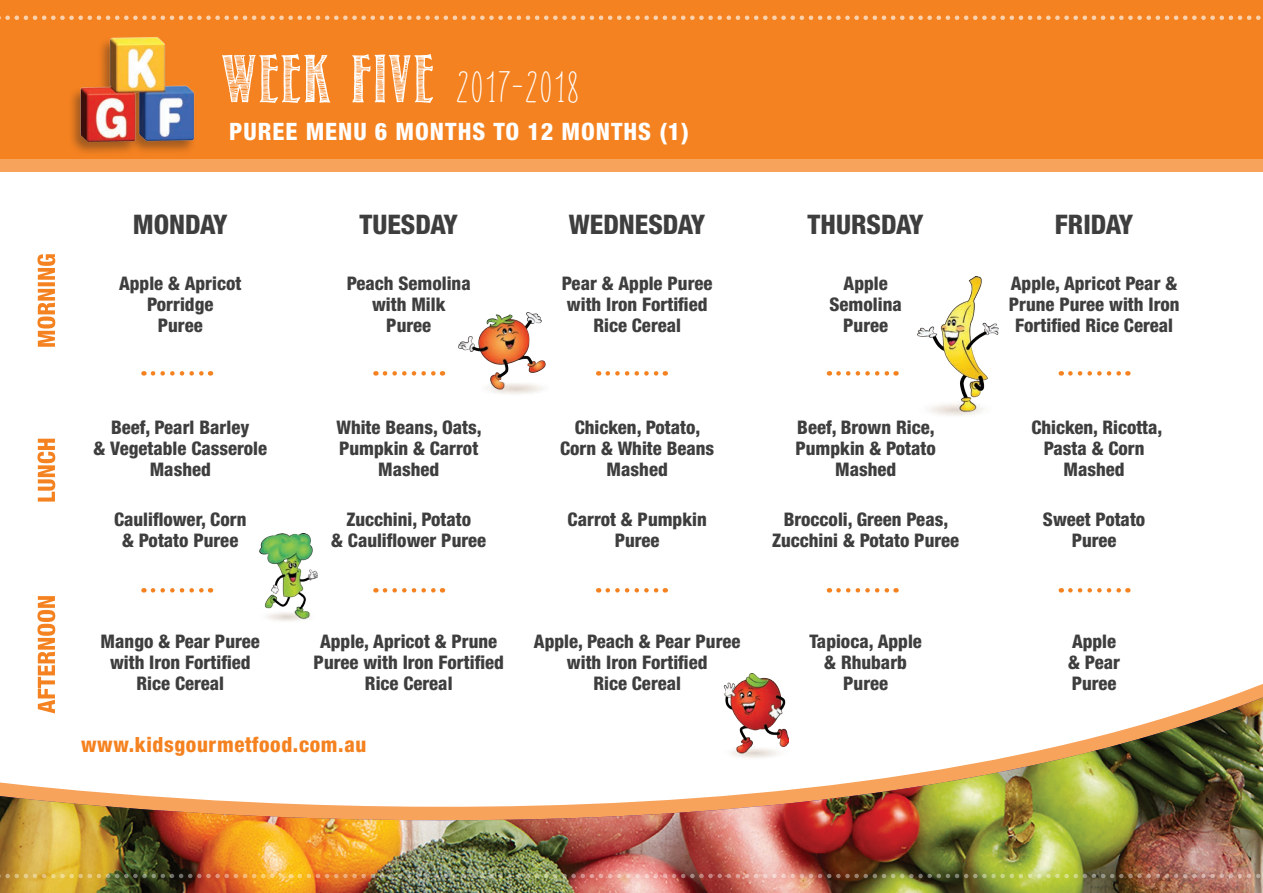
<style>
.page{position:relative;width:1263px;height:893px;background:#fff}
.page>*{position:absolute;margin:0;border:0;box-sizing:border-box;transform-origin:0 0}
.t1{font:42px "FISH&CHIPS";letter-spacing:.01em;color:#fff}
.t2{font:800 condensed 27px "Helvetica Neue";color:#3e3e3f}
.t3{font:800 condensed 24px "Helvetica Neue";letter-spacing:.04em;color:#fff}
.t4{font:800 condensed 21px "Helvetica Neue";letter-spacing:.03em;color:#f58220}
.t5{font:800 condensed 18.75px/21px "Helvetica Neue";color:#3e3e3f;text-align:center}
.s1{font-family:"Return To Sender";font-size:60px}
</style>
<div class="page">
<div style="left:0;top:0;width:1263px;height:169px;background:#f58220"></div>
<img style="left:0;top:697px;width:1263px;height:196px">
<div style="left:68px;top:37px;width:129px;height:119px;background:#231f20;opacity:.4"></div>
<img style="left:77px;top:37px;width:120px;height:110px">
<img style="left:0;top:874px;width:1263px;height:4px">
<svg style="left:37px;top:254px;width:18px;height:93px"></svg>
<svg style="left:37px;top:439px;width:18px;height:63px"></svg>
<svg style="left:37px;top:596px;width:18px;height:117px"></svg>
<div style="left:0;top:160px;width:1263px;height:12px;background:#f8a35c"></div>
<svg style="left:0;top:16px;width:1261px;height:4px"></svg>
<img style="left:259px;top:533px;width:58px;height:88px">
<img style="left:918px;top:277px;width:81px;height:139px">
<img style="left:459px;top:313px;width:87px;height:81px">
<img style="left:721px;top:674px;width:67px;height:85px">
<svg style="left:153px;top:371px;width:58px;height:5px"></svg>
<svg style="left:385px;top:371px;width:58px;height:5px"></svg>
<svg style="left:608px;top:371px;width:58px;height:5px"></svg>
<svg style="left:838px;top:371px;width:58px;height:5px"></svg>
<svg style="left:1070px;top:371px;width:58px;height:5px"></svg>
<svg style="left:153px;top:588px;width:58px;height:5px"></svg>
<svg style="left:385px;top:588px;width:58px;height:5px"></svg>
<svg style="left:608px;top:588px;width:58px;height:5px"></svg>
<svg style="left:838px;top:588px;width:58px;height:5px"></svg>
<svg style="left:1070px;top:588px;width:58px;height:5px"></svg>
<p class="t1" style="left:222px;top:69px;width:359px"><span class="s1">WEEK FIVE</span> 2017-2018</p>
<p class="t3" style="left:229px;top:116px;width:461px">PUREE MENU 6 MONTHS TO 12 MONTHS (1)</p>
<p class="t2" style="left:133px;top:208px;width:97px">MONDAY</p>
<p class="t5" style="left:119px;top:273px;width:124px">Apple &amp; Apricot<br>Porridge<br>Puree</p>
<p class="t5" style="left:93px;top:416px;width:175px">Beef, Pearl Barley<br>&amp; Vegetable Casserole<br>Mashed</p>
<p class="t5" style="left:114px;top:508px;width:134px">Cauliflower, Corn &amp; Potato Puree</p>
<p class="t2" style="left:359px;top:208px;width:100px">TUESDAY</p>
<p class="t5" style="left:347px;top:273px;width:125px">Peach Semolina with Milk<br>Puree</p>
<p class="t5" style="left:336px;top:416px;width:147px">White Beans, Oats,<br>Pumpkin &amp; Carrot<br>Mashed</p>
<p class="t5" style="left:331px;top:508px;width:156px">Zucchini, Potato<br>&amp; Cauliflower Puree</p>
<p class="t2" style="left:569px;top:208px;width:138px">WEDNESDAY</p>
<p class="t5" style="left:562px;top:273px;width:152px">Pear &amp; Apple Puree with Iron Fortified<br>Rice Cereal</p>
<p class="t5" style="left:560px;top:416px;width:156px">Chicken, Potato,<br>Corn &amp; White Beans<br>Mashed</p>
<p class="t5" style="left:568px;top:508px;width:141px">Carrot &amp; Pumpkin<br>Puree</p>
<p class="t2" style="left:808px;top:208px;width:117px">THURSDAY</p>
<p class="t5" style="left:829px;top:273px;width:74px">Apple<br>Semolina<br>Puree</p>
<p class="t5" style="left:795px;top:416px;width:142px">Beef, Brown Rice,<br>Pumpkin &amp; Potato<br>Mashed</p>
<p class="t5" style="left:772px;top:508px;width:189px">Broccoli, Green Peas,<br>Zucchini &amp; Potato Puree</p>
<p class="t5" style="left:101px;top:631px;width:161px">Mango &amp; Pear Puree with Iron Fortified<br>Rice Cereal</p>
<p class="t5" style="left:314px;top:631px;width:192px">Apple, Apricot &amp; Prune<br>Puree with Iron Fortified<br>Rice Cereal</p>
<p class="t4" style="left:81px;top:731px;width:287px">www.kidsgourmetfood.com.au</p>
<p class="t5" style="left:534px;top:631px;width:208px">Apple, Peach &amp; Pear Puree with Iron Fortified<br>Rice Cereal</p>
<p class="t5" style="left:809px;top:631px;width:114px">Tapioca, Apple &amp; Rhubarb<br>Puree</p>
<p class="t2" style="left:1055px;top:208px;width:80px">FRIDAY</p>
<p class="t5" style="left:1009px;top:273px;width:172px">Apple, Apricot Pear &amp;<br>Prune Puree with Iron<br>Fortified Rice Cereal</p>
<p class="t5" style="left:1031px;top:416px;width:133px">Chicken, Ricotta,<br>Pasta &amp; Corn<br>Mashed</p>
<p class="t5" style="left:1043px;top:508px;width:104px">Sweet Potato<br>Puree</p>
<p class="t5" style="left:1068px;top:631px;width:53px;text-align:left">Apple &amp; Pear<br>Puree</p>
</div>
